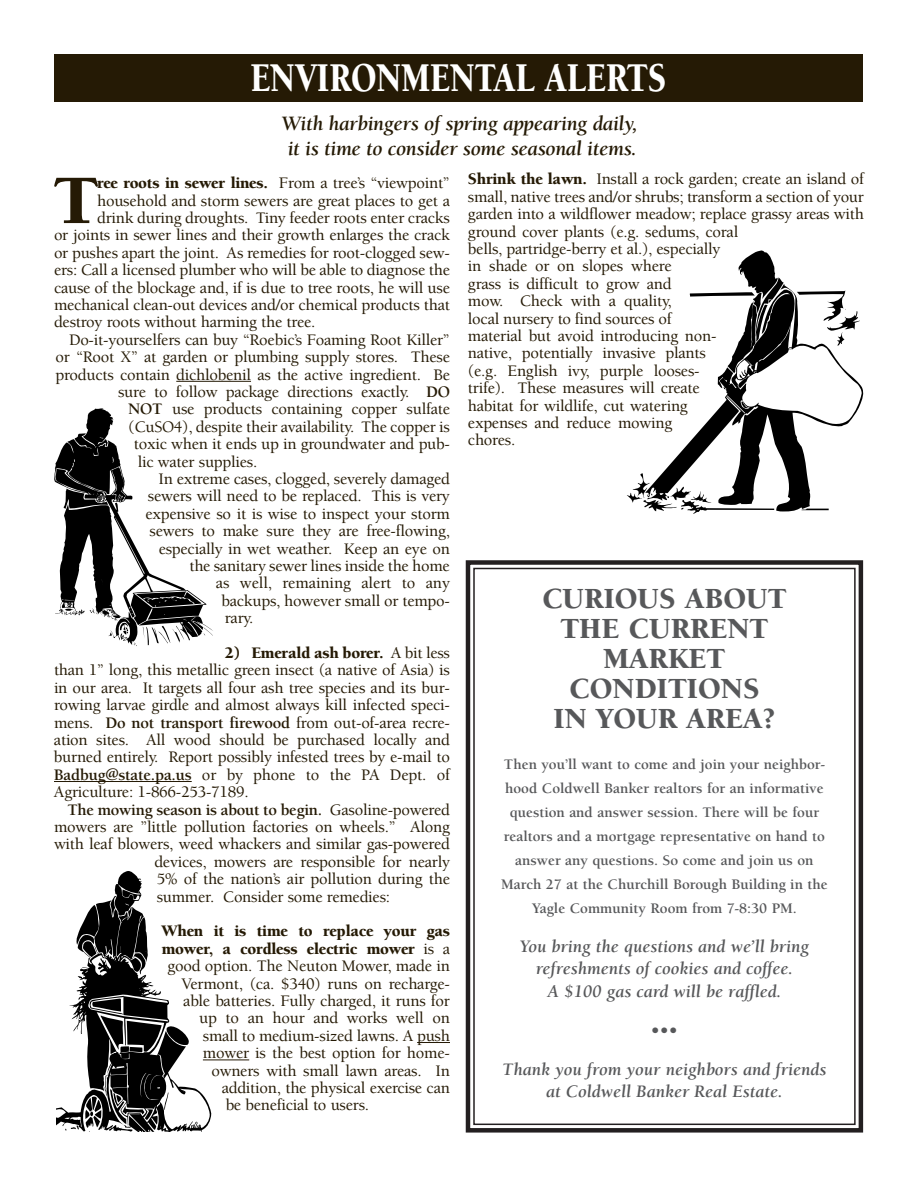
<style>
.page{position:relative;width:918px;height:1188px;background:#fff}
.page>*{position:absolute;margin:0;border:0;box-sizing:border-box;transform-origin:0 0}
.t1{font:900 71.25px "Berkeley";color:#251a05}
.t2{font:900 42px "Berkeley";color:#fff;scale:.8 1}
.t3{font:900 30px/30px "Berkeley";color:#57585a;text-align:center}
.t4{font:italic 700 21px/25.5px "Berkeley";letter-spacing:-.015em;color:#251a05;text-align:center}
.t5{font:italic 700 18px/22.5px "Berkeley";color:#57585a;text-align:center}
.t6{font:500 16.5px/17.4px "Berkeley";letter-spacing:-.015em;color:#251a05;text-align:justify}
.t7{font:900 16.5px "Berkeley";letter-spacing:-.015em;color:#251a05}
.t8{font:700 16.5px "Berkeley";letter-spacing:-.015em;color:#251a05}
.t9{font:700 15px/24px "Berkeley";color:#57585a;text-align:center}
.s1{font-weight:900}
.s2{font-weight:700}
.s3{font-weight:500}
</style>
<div class="page">
<hr style="left:176px;top:381px;width:75px;height:1px;background:#251a05">
<hr style="left:54px;top:781px;width:138px;height:1px;background:#251a05">
<hr style="left:417px;top:1042px;width:33px;height:1px;background:#251a05">
<hr style="left:203px;top:1060px;width:46px;height:1px;background:#251a05">
<div style="left:54px;top:54px;width:809px;height:47px;background:#251a05"></div>
<svg style="left:54px;top:408px;width:159px;height:238px"></svg>
<svg style="left:57px;top:871px;width:154px;height:261px"></svg>
<svg style="left:662px;top:293px;width:202px;height:219px"></svg>
<svg style="left:690px;top:250px;width:172px;height:175px"></svg>
<svg style="left:802px;top:509px;width:27px;height:1px"></svg>
<svg style="left:627px;top:473px;width:147px;height:41px"></svg>
<div style="left:466px;top:560px;width:397px;height:573px;border:4px solid #231f20"></div>
<div style="left:473px;top:568px;width:383px;height:557px;border:2px solid #231f20"></div>
<h2 class="t2" style="left:250px;top:61px;width:522px">ENVIRONMENTAL ALERTS</h2>
<p class="t4" style="left:281px;top:112px;width:358px">With harbingers of spring appearing daily, it is time to consider some seasonal items.</p>
<h1 class="t1" style="left:54px;top:173px;width:46px">T</h1>
<p class="t6" style="left:97px;top:176px;width:354px"><span class="s1">ree roots in sewer lines.</span> From a tree’s “viewpoint”</p>
<p class="t6" style="left:97px;top:193px;width:354px">household and storm sewers are great places to get a</p>
<p class="t6" style="left:97px;top:211px;width:354px">drink during droughts. Tiny feeder roots enter cracks</p>
<p class="t6" style="left:54px;top:228px;width:398px">or joints in sewer lines and their growth enlarges the crack</p>
<p class="t6" style="left:54px;top:245px;width:398px">or pushes apart the joint. As remedies for root-clogged sew-</p>
<p class="t6" style="left:54px;top:263px;width:398px">ers: Call a licensed plumber who will be able to diagnose the</p>
<p class="t6" style="left:54px;top:280px;width:397px">cause of the blockage and, if is due to tree roots, he will use</p>
<p class="t6" style="left:54px;top:298px;width:398px">mechanical clean-out devices and/or chemical products that</p>
<p class="t6" style="left:54px;top:315px;width:263px">destroy roots without harming the tree.</p>
<p class="t6" style="left:69px;top:332px;width:383px">Do-it-yourselfers can buy “Roebic’s Foaming Root Killer”</p>
<p class="t6" style="left:56px;top:350px;width:396px">or “Root X” at garden or plumbing supply stores. These</p>
<p class="t6" style="left:56px;top:367px;width:396px">products contain dichlobenil as the active ingredient. Be</p>
<p class="t6" style="left:118px;top:385px;width:333px">sure to follow package directions exactly. <span class="s2">DO</span></p>
<p class="t6" style="left:128px;top:402px;width:323px"><span class="s2">NOT</span> use products containing copper sulfate</p>
<p class="t6" style="left:128px;top:419px;width:323px">(CuSO4), despite their availability. The copper is</p>
<p class="t6" style="left:134px;top:437px;width:318px">toxic when it ends up in groundwater and pub-</p>
<p class="t6" style="left:138px;top:454px;width:121px">lic water supplies.</p>
<p class="t6" style="left:159px;top:472px;width:293px">In extreme cases, clogged, severely damaged</p>
<p class="t6" style="left:148px;top:489px;width:304px">sewers will need to be replaced. This is very</p>
<p class="t6" style="left:146px;top:506px;width:306px">expensive so it is wise to inspect your storm</p>
<p class="t6" style="left:150px;top:524px;width:302px">sewers to make sure they are free-flowing,</p>
<p class="t6" style="left:159px;top:541px;width:293px">especially in wet weather. Keep an eye on</p>
<p class="t6" style="left:189px;top:559px;width:262px">the sanitary sewer lines inside the home</p>
<p class="t6" style="left:216px;top:576px;width:236px">as well, remaining alert to any</p>
<p class="t6" style="left:221px;top:593px;width:230px">backups, however small or tempo-</p>
<p class="t6" style="left:225px;top:611px;width:30px">rary.</p>
<p class="t6" style="left:54px;top:646px;width:398px;text-indent:171px"><span class="s1">2) Emerald ash borer.</span> A bit less than 1” long, this metallic green insect (a native of Asia) is in our area. It targets all four ash tree species and its bur&shy;rowing larvae girdle and almost always kill infected speci&shy;mens. <span class="s2">Do not transport firewood</span> from out-of-area recre&shy;ation sites. All wood should be purchased locally and burned entirely. Report possibly infested trees by e-mail to <span class="s2">Badbug@state.pa.us</span> or by phone to the PA Dept. of Agriculture: 1-866-253-7189.</p>
<p class="t8" style="left:67px;top:803px;width:384px">The mowing season is about to begin. <span class="s3">Gasoline-powered</span></p>
<p class="t6" style="left:54px;top:820px;width:398px">mowers are ”little pollution factories on wheels.” Along</p>
<p class="t6" style="left:54px;top:837px;width:398px">with leaf blowers, weed whackers and similar gas-powered</p>
<p class="t6" style="left:154px;top:854px;width:297px">devices, mowers are responsible for nearly</p>
<p class="t6" style="left:157px;top:872px;width:295px">5% of the nation’s air pollution during the</p>
<p class="t6" style="left:157px;top:889px;width:235px">summer. Consider some remedies:</p>
<p class="t7" style="left:162px;top:925px;width:290px">When it is time to replace your gas</p>
<p class="t7" style="left:162px;top:942px;width:290px">mower, a cordless electric mower <span class="s3">is a</span></p>
<p class="t6" style="left:167px;top:959px;width:284px">good option. The Neuton Mower, made in</p>
<p class="t6" style="left:181px;top:976px;width:270px">Vermont, (ca. $340) runs on recharge-</p>
<p class="t6" style="left:183px;top:994px;width:268px">able batteries. Fully charged, it runs for</p>
<p class="t6" style="left:199px;top:1011px;width:252px">up to an hour and works well on</p>
<p class="t6" style="left:203px;top:1028px;width:249px">small to medium-sized lawns. A push</p>
<p class="t6" style="left:203px;top:1046px;width:249px">mower is the best option for home-</p>
<p class="t6" style="left:211px;top:1063px;width:240px">owners with small lawn areas. In</p>
<p class="t6" style="left:222px;top:1081px;width:230px">addition, the physical exercise can</p>
<p class="t6" style="left:226px;top:1098px;width:145px">be beneficial to users.</p>
<p class="t6" style="left:468px;top:172px;width:398px;text-align:left"><span class="s1">Shrink the lawn.</span> Install a rock garden; create an island of small, native trees and/or shrubs; transform a section of your garden into a wildflower meadow; replace grassy areas with ground cover plants (e.g. sedums, coral<br>bells, partridge-berry et al.), especially<br>in shade or on slopes where<br>grass is difficult to grow and<br>mow. Check with a quality,<br>local nursery to find sources of<br>material but avoid introducing non-<br>native, potentially invasive plants<br>(e.g. English ivy, purple looses-<br>trife). These measures will create<br>habitat for wildlife, cut watering<br>expenses and reduce mowing<br>chores.</p>
<h3 class="t3" style="left:542px;top:587px;width:246px">CURIOUS ABOUT<br>THE CURRENT<br>MARKET<br>CONDITIONS<br>IN YOUR AREA?</h3>
<p class="t9" style="left:501px;top:754px;width:328px">Then you’ll want to come and join your neighbor&shy;hood Coldwell Banker realtors for an informative question and answer session. There will be four realtors and a mortgage representative on hand to answer any questions. So come and join us on March 27 at the Churchill Borough Building in the Yagle Community Room from 7-8:30 PM.</p>
<p class="t5" style="left:520px;top:937px;width:291px">You bring the questions and we’ll bring refreshments of cookies and coffee.<br>A $100 gas card will be raffled.</p>
<p class="t5" style="left:502px;top:1012px;width:326px;line-height:39px">•••<br>Thank you from your neighbors and friends</p>
<p class="t5" style="left:546px;top:1082px;width:238px">at Coldwell Banker Real Estate.</p>
</div>
